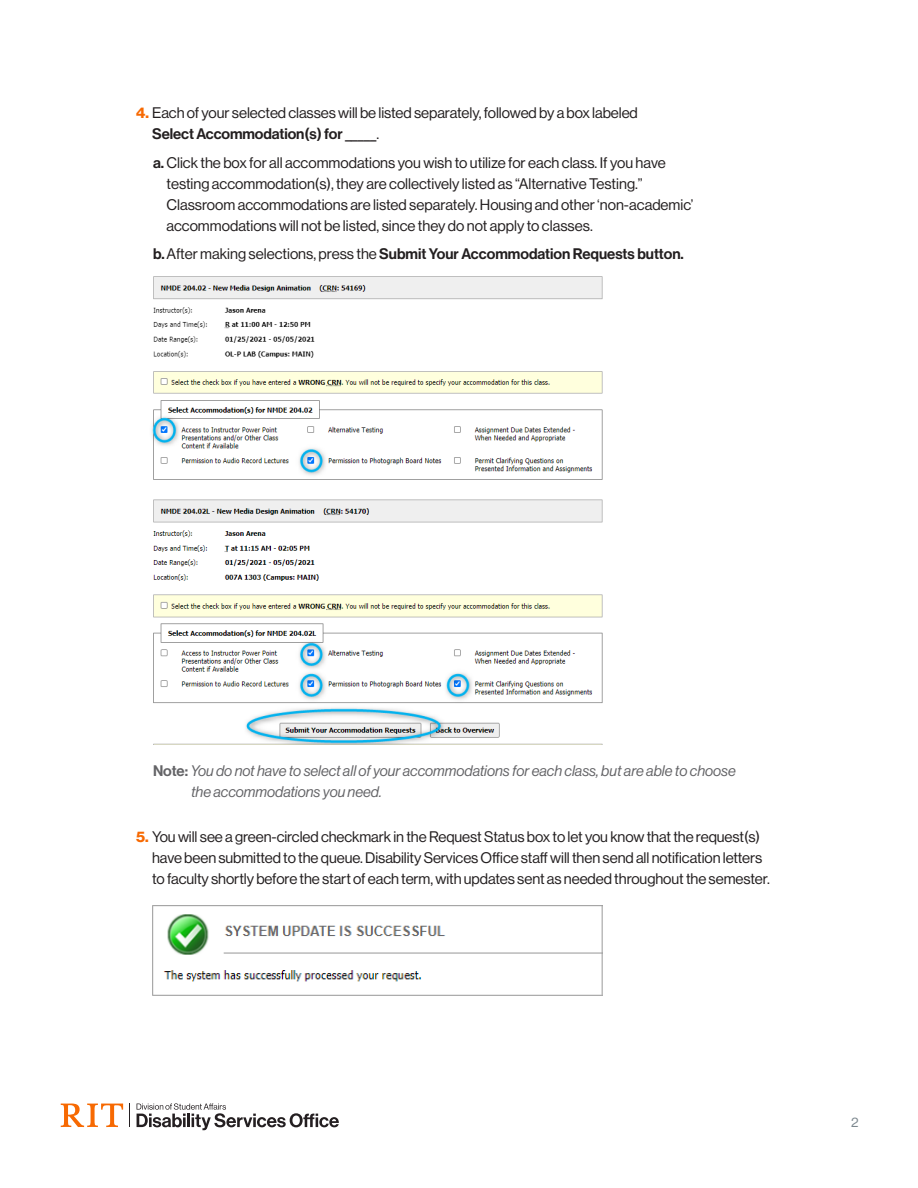
<style>
.page{position:relative;width:918px;height:1188px;background:#fff}
.page>*{position:absolute;margin:0;border:0;box-sizing:border-box;transform-origin:0 0}
.t1{font:15px/21px "N Haas Grotesk DS Pro 55 Rg";letter-spacing:-.005em;color:#231f20}
.Paragraph_Style_1{font:15px/21px "N Haas Grotesk DS Pro 56 It";color:#636366}
.t2{font:15px "N Haas Grotesk DS Pro 65 Md";color:#231f20}
.t3{font:13.5px "N Haas Grotesk DS Pro 55 Rg";color:#7c878e}
.s1{font-family:"N Haas Grotesk DS Pro 75 Bd";color:#f76902}
.s2{font-family:"N Haas Grotesk DS Pro 65 Md"}
.s3{font-family:"N Haas Grotesk DS Pro 55 Rg"}
</style>
<div class="page">
<svg style="left:61px;top:1104px;width:62px;height:23px"></svg>
<svg style="left:137px;top:1103px;width:202px;height:27px"></svg>
<img style="left:152px;top:905px;width:450px;height:91px">
<img style="left:152px;top:276px;width:451px;height:469px">
<hr style="left:602px;top:905px;width:1px;height:90px;background:#999">
<p class="t1" style="left:152px;top:102px;width:487px;text-indent:-16px"><span class="s1">4.</span> Each of your selected classes will be listed separately, followed by a box labeled<br><span class="s2">Select Accommodation(s) for _____</span>.</p>
<p class="t1" style="left:167px;top:152px;width:528px;text-indent:-14px"><span class="s2">a.</span> Click the box for all accommodations you wish to utilize for each class. If you have testing accommodation(s), they are collectively listed as “Alternative Testing.” Classroom accommodations are listed separately. Housing and other ‘non-academic’ accommodations will not be listed, since they do not apply to classes.</p>
<p class="t2" style="left:153px;top:245px;width:532px">b.<span class="s3">After making selections, press the</span> Submit Your Accommodation Requests button.</p>
<p class="Paragraph_Style_1" style="left:191px;top:760px;width:546px;text-indent:-38px"><span class="s2">Note:</span> You do not have to select all of your accommodations for each class, but are able to choose the accommodations you need.</p>
<p class="t1" style="left:152px;top:826px;width:619px;text-indent:-16px"><span class="s1">5.</span> You will see a green-circled checkmark in the Request Status box to let you know that the request(s) have been submitted to the queue. Disability Services Office staff will then send all notification letters to faculty shortly before the start of each term, with updates sent as needed throughout the semester.</p>
<p class="t3" style="left:851px;top:1115px;width:9px">2</p>
</div>
